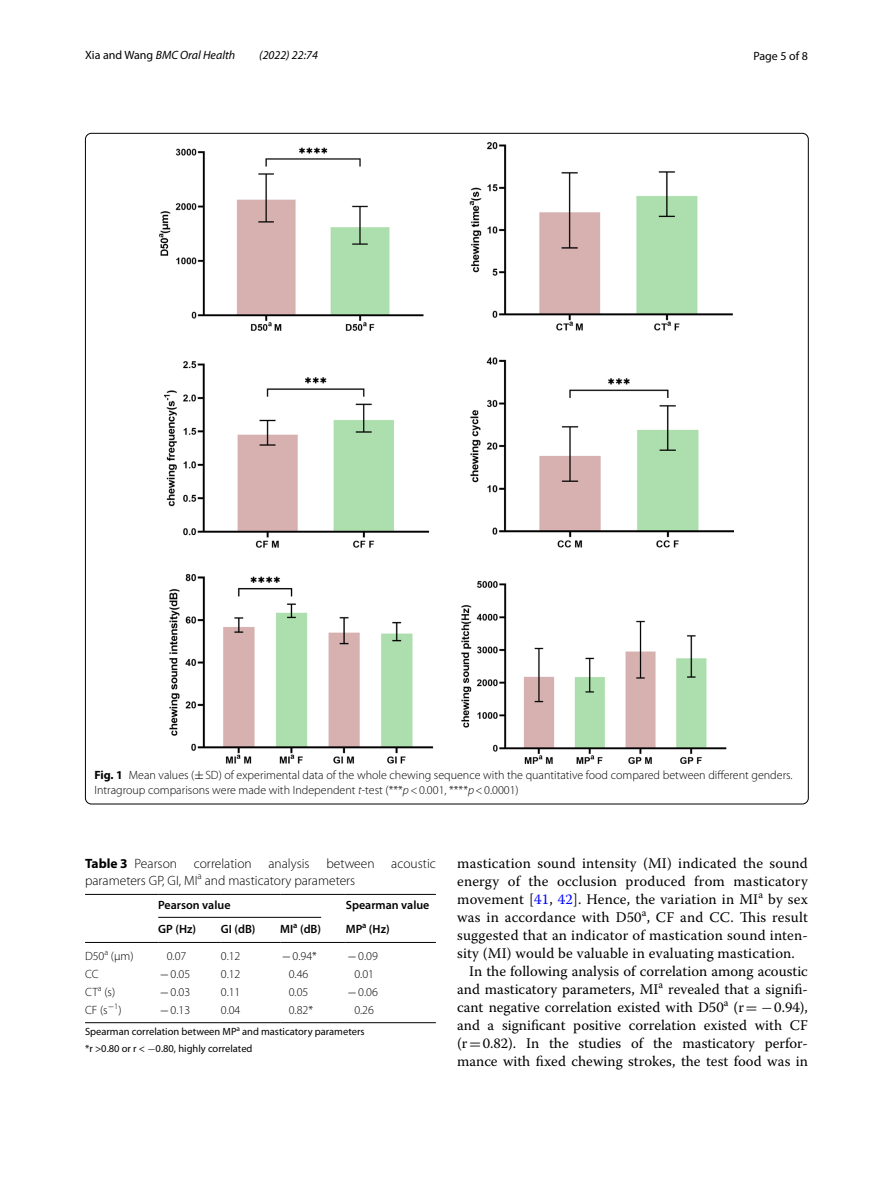
<style>
.page{position:relative;width:893px;height:1187px;background:#fff}
.page>*{position:absolute;margin:0;border:0;box-sizing:border-box;transform-origin:0 0}
.t1{font:14.7px "Warnock Pro";letter-spacing:.01em;color:#000}
.t2{font:300 13.5px/16.5px "Myriad Pro";color:#000}
.t3{font:300 12px/15px "Myriad Pro";color:#000}
.t4{font:600 12px "Myriad Pro";color:#000}
.t5{font:italic 12px "Myriad Pro";color:#000}
.t6{font:12px "Myriad Pro";color:#000}
.t7{font:10.5px/17px "Myriad Pro";color:#000}
.s1{font-style:normal}
.s2{font-weight:700}
.s3{font-family:"MTSY";font-weight:400}
.s4{font-style:italic}
.s5{font-family:"MTSY"}
.s6{color:#00f}
</style>
<div class="page">
<img style="left:160px;top:142px;width:574px;height:621px">
<hr style="left:85px;top:894px;width:73px;height:1px;background:#000">
<hr style="left:85px;top:942px;width:73px;height:1px;background:#000">
<hr style="left:158px;top:894px;width:63px;height:1px;background:#000">
<hr style="left:221px;top:894px;width:59px;height:1px;background:#000">
<hr style="left:280px;top:894px;width:66px;height:1px;background:#000">
<hr style="left:346px;top:894px;width:90px;height:1px;background:#000">
<hr style="left:158px;top:942px;width:63px;height:1px;background:#000">
<hr style="left:221px;top:942px;width:59px;height:1px;background:#000">
<hr style="left:280px;top:942px;width:66px;height:1px;background:#000">
<hr style="left:346px;top:942px;width:90px;height:1px;background:#000">
<hr style="left:85px;top:1022px;width:73px;height:1px;background:#000">
<hr style="left:158px;top:1022px;width:63px;height:1px;background:#000">
<hr style="left:221px;top:1022px;width:59px;height:1px;background:#000">
<hr style="left:280px;top:1022px;width:66px;height:1px;background:#000">
<hr style="left:346px;top:1022px;width:90px;height:1px;background:#000">
<hr style="left:158px;top:917px;width:163px;height:1px;background:#000">
<p class="t5" style="left:85px;top:48px;width:152px"><span class="s1">Xia and Wang</span> BMC Oral Health</p>
<p class="t5" style="left:259px;top:48px;width:60px">(2022) 22:74</p>
<p class="t6" style="left:753px;top:48px;width:56px">Page 5 of 8</p>
<p class="t3" style="left:94px;top:767px;width:700px"><span class="s2">Fig. 1</span> Mean values (<span class="s3">±</span>SD) of experimental data of the whole chewing sequence with the quantitative food compared between different genders.<br>Intragroup comparisons were made with Independent <span class="s4">t</span>-test (***<span class="s4">p</span>&lt;0.001, ****<span class="s4">p</span>&lt;0.0001)</p>
<p class="t2" style="left:85px;top:855px;width:352px"><span class="s2">Table 3</span> Pearson correlation analysis between acoustic parameters GP, GI, MI<sup>a</sup> and masticatory parameters</p>
<p class="t4" style="left:158px;top:897px;width:74px">Pearson value</p>
<p class="t4" style="left:346px;top:897px;width:85px">Spearman value</p>
<p class="t4" style="left:158px;top:920px;width:39px">GP (Hz)</p>
<p class="t4" style="left:221px;top:920px;width:36px">GI (dB)</p>
<p class="t4" style="left:280px;top:920px;width:42px">MI<sup>a</sup> (dB)</p>
<p class="t4" style="left:346px;top:920px;width:45px">MP<sup>a</sup> (Hz)</p>
<p class="t3" style="left:85px;top:948px;width:50px">D50<sup>a</sup> (μm)</p>
<p class="t3" style="left:167px;top:948px;width:21px">0.07</p>
<p class="t3" style="left:221px;top:948px;width:21px">0.12</p>
<p class="t3" style="left:282px;top:948px;width:37px"><span class="s3">−</span>0.94*</p>
<p class="t3" style="left:347px;top:948px;width:32px"><span class="s3">−</span>0.09</p>
<p class="t3" style="left:85px;top:966px;width:15px">CC</p>
<p class="t3" style="left:160px;top:966px;width:32px"><span class="s3">−</span>0.05</p>
<p class="t3" style="left:221px;top:966px;width:21px">0.12</p>
<p class="t3" style="left:289px;top:966px;width:21px">0.46</p>
<p class="t3" style="left:354px;top:966px;width:21px">0.01</p>
<p class="t3" style="left:85px;top:984px;width:32px">CT<sup>a</sup> (s)</p>
<p class="t3" style="left:160px;top:984px;width:32px"><span class="s3">−</span>0.03</p>
<p class="t3" style="left:221px;top:984px;width:21px">0.11</p>
<p class="t3" style="left:289px;top:984px;width:21px">0.05</p>
<p class="t3" style="left:347px;top:984px;width:32px"><span class="s3">−</span>0.06</p>
<p class="t3" style="left:85px;top:1002px;width:38px">CF (s<sup>−</sup><sup>1</sup>)</p>
<p class="t3" style="left:160px;top:1002px;width:32px"><span class="s3">−</span>0.13</p>
<p class="t3" style="left:221px;top:1002px;width:21px">0.04</p>
<p class="t3" style="left:289px;top:1002px;width:26px">0.82*</p>
<p class="t3" style="left:354px;top:1002px;width:21px">0.26</p>
<p class="t7" style="left:85px;top:1023px;width:281px">Spearman correlation between MP<sup>a</sup> and masticatory parameters *r &gt;0.80 or r &lt; <span class="s5">−</span>0.80, highly correlated</p>
<p class="t1" style="left:457px;top:854px;width:352px">mastication sound intensity (MI) indicated the sound</p>
<p class="t1" style="left:457px;top:872px;width:352px">energy of the occlusion produced from masticatory</p>
<p class="t1" style="left:457px;top:890px;width:352px">movement [<span class="s6">41</span>, <span class="s6">42</span>]. Hence, the variation in MI<sup>a</sup> by sex</p>
<p class="t1" style="left:457px;top:908px;width:352px">was in accordance with D50<sup>a</sup>, CF and CC. This result</p>
<p class="t1" style="left:457px;top:926px;width:352px">suggested that an indicator of mastication sound inten-</p>
<p class="t1" style="left:457px;top:944px;width:339px">sity (MI) would be valuable in evaluating mastication.</p>
<p class="t1" style="left:469px;top:962px;width:340px">In the following analysis of correlation among acoustic</p>
<p class="t1" style="left:457px;top:980px;width:352px">and masticatory parameters, MI<sup>a</sup> revealed that a signifi-</p>
<p class="t1" style="left:457px;top:998px;width:352px">cant negative correlation existed with D50<sup>a</sup> (r<span class="s5">= −</span>0.94),</p>
<p class="t1" style="left:457px;top:1016px;width:352px">and a significant positive correlation existed with CF</p>
<p class="t1" style="left:457px;top:1034px;width:352px">(r<span class="s5">=</span>0.82). In the studies of the masticatory perfor-</p>
<p class="t1" style="left:457px;top:1052px;width:352px">mance with fixed chewing strokes, the test food was in</p>
</div>
